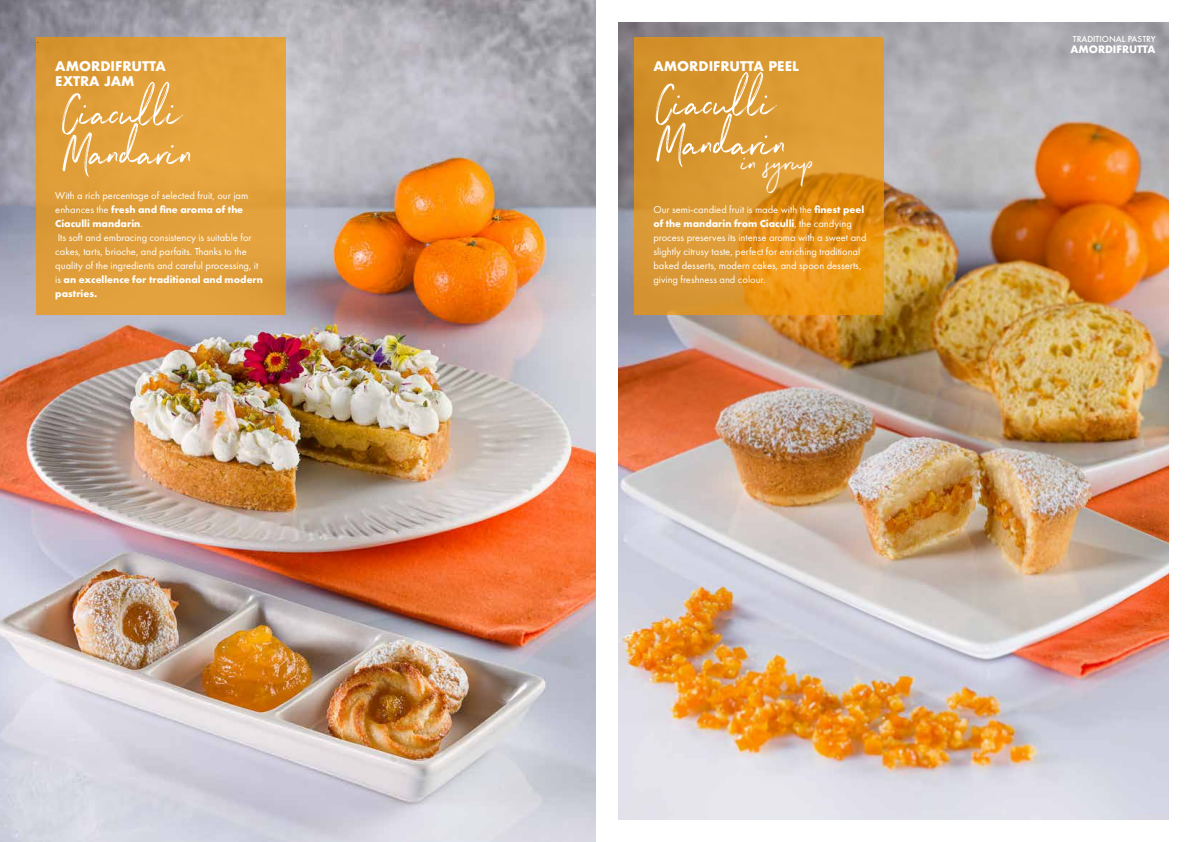
<style>
.page{position:relative;width:1191px;height:842px;background:#fff}
.page>*{position:absolute;margin:0;border:0;box-sizing:border-box;transform-origin:0 0}
.t1{font:50px/40px "Northwell";color:#fff}
.t2{font:30.8px "Northwell";color:#fff}
.t3{font:700 13px/15px "Futura";color:#fff}
.t4{font:10.5px/14px "Futura PT";color:#fff}
.t5{font:700 10px "Futura";color:#fff}
.t6{font:500 8px "Futura";color:#fff}
.t7{font:500 8px "Futura";color:#382528}
.s1{font-weight:700}
</style>
<div class="page">
<img style="left:618px;top:23px;width:550px;height:796px">
<img style="left:0;top:0;width:595px;height:842px">
<div style="left:36px;top:37px;width:250px;height:278px;background:#e2a03b"></div>
<svg style="left:634px;top:37px;width:250px;height:278px;background:#dd9629"></svg>
<p class="t7" style="left:36px;top:35px;width:4px">.</p>
<p class="t3" style="left:55px;top:58px;width:112px">AMORDIFRUTTA<br>EXTRA JAM</p>
<p class="t3" style="left:653px;top:58px;width:147px">AMORDIFRUTTA PEEL</p>
<h1 class="t1" style="left:61px;top:86px;width:134px">Ciaculli<br>Mandarin</h1>
<h1 class="t1" style="left:654px;top:76px;width:134px">Ciaculli<br>Mandarin</h1>
<h2 class="t2" style="left:742px;top:141px;width:73px">in syrup</h2>
<p class="t4" style="left:55px;top:189px;width:209px">With a rich percentage of selected fruit, our jam enhances the <span class="s1">fresh and fine aroma of the Ciaculli mandarin</span>.<br>Its soft and embracing consistency is suitable for cakes, tarts, brioche, and parfaits. Thanks to the quality of the ingredients and careful processing, it is <span class="s1">an excellence for traditional and modern pastries.</span></p>
<p class="t4" style="left:653px;top:203px;width:215px">Our semi-candied fruit is made with the <span class="s1">finest peel of the mandarin from Ciaculli</span>, the candying process preserves its intense aroma with a sweet and slightly citrusy taste, perfect for enriching traditional baked desserts, modern cakes, and spoon desserts, giving freshness and colour.</p>
<p class="t6" style="left:1072px;top:34px;width:84px">TRADITIONAL PASTRY</p>
<p class="t5" style="left:1070px;top:42px;width:87px">AMORDIFRUTTA</p>
</div>
